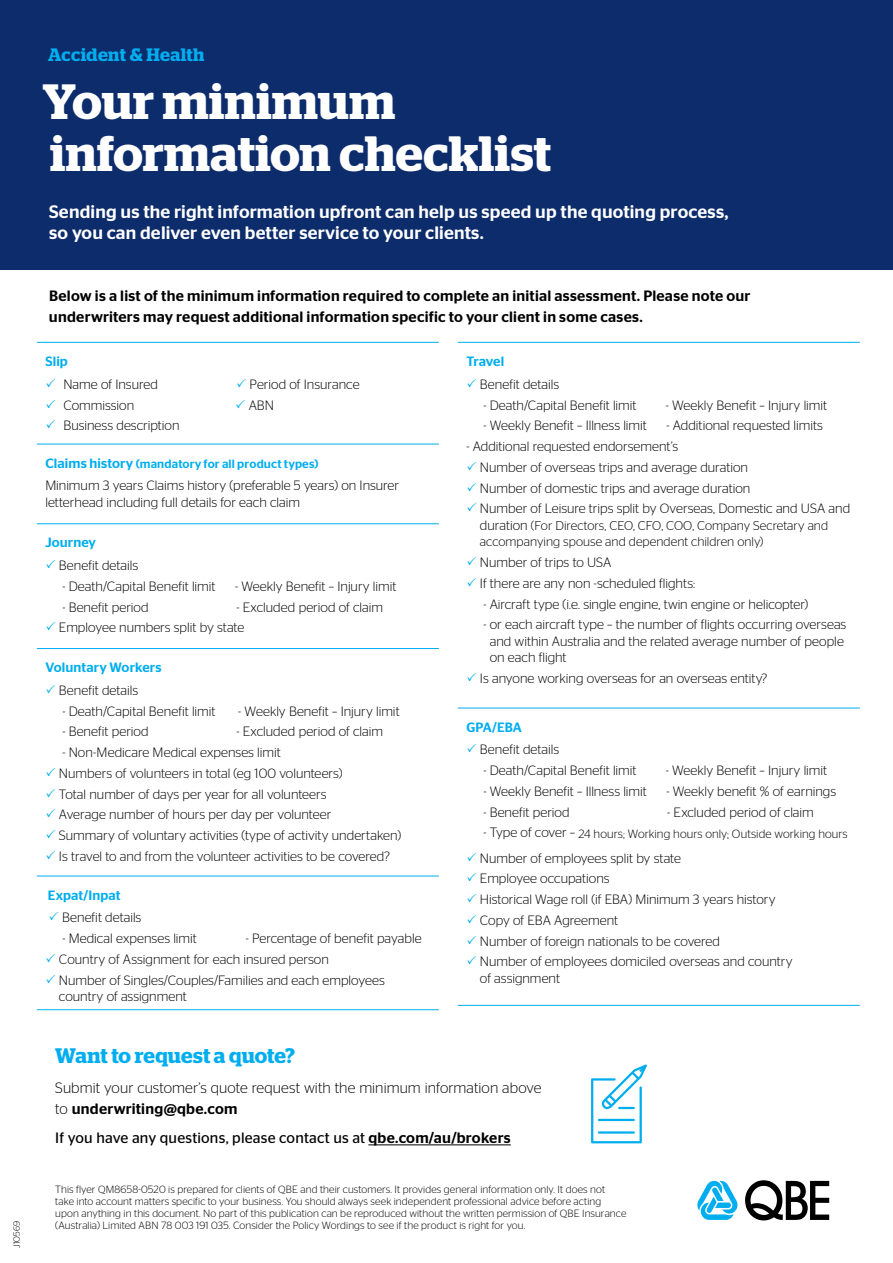
<style>
.page{position:relative;width:893px;height:1263px;background:#fff}
.page>*{position:absolute;margin:0;border:0;box-sizing:border-box;transform-origin:0 0}
.t1{font:600 49.5px/52.5px "Stag";letter-spacing:.01em;color:#fff}
.t2{font:600 21px "Stag";letter-spacing:.005em;color:#00aeef}
.t3{font:500 18px/21px "Stag Sans";letter-spacing:.01em;color:#fff}
.t4{font:600 18px "Stag";letter-spacing:.015em;color:#00aeef}
.t5{font:500 15px/21px "Stag Sans";letter-spacing:.015em;color:#000}
.t6{font:300 15px/21px "Stag Sans";letter-spacing:.005em;color:#000}
.t7{font:15px "Stag Sans";letter-spacing:.015em;color:#000}
.t8{font:300 13.5px/20.7px "Stag Sans";color:#000}
.t9{font:500 13.5px "Stag Sans";letter-spacing:.01em;color:#00aeef}
.t10{font:300 12.75px/16.5px "Stag Sans";letter-spacing:.005em;color:#000}
.t11{font:300 12px "Stag Sans";letter-spacing:.005em;color:#000}
.t12{font:500 12px "Stag Sans";letter-spacing:.015em;color:#00aeef}
.t13{font:300 10.5px/12px "Stag Sans";letter-spacing:.01em;color:#000}
.t14{font:300 9px "Stag Sans";letter-spacing:.02em;color:#000}
.s1{font-size:13.5px}
.s2{font-weight:500}
</style>
<div class="page">
<div style="left:0;top:0;width:893px;height:269px;background:#0d2c6c"></div>
<hr style="left:368px;top:1144px;width:143px;height:1px;background:#000">
<hr style="left:37px;top:444px;width:402px;height:1px;background:#00aeef">
<hr style="left:37px;top:523px;width:402px;height:1px;background:#00aeef">
<hr style="left:37px;top:648px;width:402px;height:1px;background:#00aeef">
<hr style="left:37px;top:876px;width:402px;height:1px;background:#00aeef">
<hr style="left:37px;top:1009px;width:402px;height:1px;background:#00aeef">
<hr style="left:37px;top:342px;width:402px;height:1px;background:#00aeef">
<svg style="left:745px;top:1180px;width:84px;height:40px"></svg>
<svg style="left:697px;top:1180px;width:41px;height:40px"></svg>
<svg style="left:591px;top:1064px;width:56px;height:79px"></svg>
<hr style="left:458px;top:708px;width:402px;height:1px;background:#00aeef">
<hr style="left:458px;top:1005px;width:402px;height:1px;background:#00aeef">
<hr style="left:458px;top:342px;width:402px;height:1px;background:#00aeef">
<p class="t14" style="left:12px;top:1248px;width:29px;rotate:-90deg">J10569</p>
<h3 class="t4" style="left:48px;top:44px;width:158px">Accident &amp; Health</h3>
<h1 class="t1" style="left:42px;top:75px;width:510px">Your minimum information checklist</h1>
<h3 class="t3" style="left:49px;top:201px;width:681px">Sending us the right information upfront can help us speed up the quoting process, so you can deliver even better service to your clients.</h3>
<p class="t5" style="left:49px;top:285px;width:703px">Below is a list of the minimum information required to complete an initial assessment. Please note our underwriters may request additional information specific to your client in some cases.</p>
<p class="t9" style="left:45px;top:353px;width:24px">Slip</p>
<p class="t8" style="left:63px;top:373px;width:96px">Name of Insured</p>
<p class="t8" style="left:250px;top:373px;width:112px">Period of Insurance</p>
<p class="t8" style="left:63px;top:394px;width:72px">Commission</p>
<p class="t8" style="left:249px;top:394px;width:27px">ABN</p>
<p class="t8" style="left:63px;top:415px;width:118px">Business description</p>
<p class="t12" style="left:45px;top:456px;width:275px"><span class="s1">Claims history</span> (mandatory for all product types)</p>
<p class="t8" style="left:45px;top:477px;width:355px;line-height:16.5px">Minimum 3 years Claims history (preferable 5 years) on Insurer letterhead including full details for each claim</p>
<p class="t9" style="left:45px;top:535px;width:52px">Journey</p>
<p class="t8" style="left:59px;top:555px;width:81px">Benefit details</p>
<p class="t8" style="left:62px;top:576px;width:155px">- Death/Capital Benefit limit</p>
<p class="t8" style="left:235px;top:576px;width:163px">- Weekly Benefit – Injury limit</p>
<p class="t8" style="left:62px;top:596px;width:88px">- Benefit period</p>
<p class="t8" style="left:59px;top:596px;width:326px;text-indent:178px">- Excluded period of claim<br>Employee numbers split by state</p>
<p class="t9" style="left:45px;top:660px;width:118px">Voluntary Workers</p>
<p class="t8" style="left:59px;top:680px;width:81px">Benefit details</p>
<p class="t8" style="left:62px;top:700px;width:155px">- Death/Capital Benefit limit</p>
<p class="t8" style="left:238px;top:700px;width:163px">- Weekly Benefit – Injury limit</p>
<p class="t8" style="left:62px;top:721px;width:88px">- Benefit period</p>
<p class="t8" style="left:237px;top:721px;width:148px">- Excluded period of claim</p>
<p class="t8" style="left:59px;top:742px;width:344px">- Non-Medicare Medical expenses limit<br>Numbers of volunteers in total (eg 100 volunteers)<br>Total number of days per year for all volunteers<br>Average number of hours per day per volunteer<br>Summary of voluntary activities (type of activity undertaken)<br>Is travel to and from the volunteer activities to be covered?</p>
<p class="t9" style="left:48px;top:887px;width:74px">Expat/Inpat</p>
<p class="t8" style="left:62px;top:907px;width:81px">Benefit details</p>
<p class="t8" style="left:62px;top:928px;width:136px">- Medical expenses limit</p>
<p class="t8" style="left:59px;top:928px;width:364px;text-indent:187px">- Percentage of benefit payable<br>Country of Assignment for each insured person<br>Number of Singles/Couples/Families and each employees</p>
<p class="t8" style="left:59px;top:986px;width:129px">country of assignment</p>
<p class="t9" style="left:466px;top:353px;width:39px">Travel</p>
<p class="t8" style="left:480px;top:373px;width:81px">Benefit details</p>
<p class="t8" style="left:483px;top:394px;width:155px">- Death/Capital Benefit limit</p>
<p class="t8" style="left:666px;top:394px;width:163px">- Weekly Benefit – Injury limit</p>
<p class="t8" style="left:483px;top:415px;width:165px">- Weekly Benefit – Illness limit</p>
<p class="t8" style="left:666px;top:415px;width:158px">- Additional requested limits</p>
<p class="t8" style="left:480px;top:436px;width:372px;text-indent:-14px">- Additional requested endorsement’s<br>Number of overseas trips and average duration<br>Number of domestic trips and average duration<br>Number of Leisure trips split by Overseas, Domestic and USA and</p>
<p class="t10" style="left:480px;top:517px;width:350px"><span class="s1">duration</span> (For Directors, CEO, CFO, COO, Company Secretary and accompanying spouse and dependent children only)</p>
<p class="t8" style="left:480px;top:552px;width:217px">Number of trips to USA<br>If there are any non -scheduled flights:</p>
<p class="t8" style="left:483px;top:593px;width:326px">- Aircraft type (i.e. single engine, twin engine or helicopter)</p>
<p class="t8" style="left:490px;top:616px;width:358px;line-height:16.5px;text-indent:-6px">- or each aircraft type – the number of flights occurring overseas and within Australia and the related average number of people on each flight</p>
<p class="t8" style="left:480px;top:668px;width:289px">Is anyone working overseas for an overseas entity?</p>
<p class="t9" style="left:466px;top:719px;width:57px">GPA/EBA</p>
<p class="t8" style="left:480px;top:739px;width:81px">Benefit details</p>
<p class="t8" style="left:483px;top:760px;width:155px">- Death/Capital Benefit limit</p>
<p class="t8" style="left:666px;top:760px;width:163px">- Weekly Benefit – Injury limit</p>
<p class="t8" style="left:483px;top:781px;width:165px">- Weekly Benefit – Illness limit</p>
<p class="t8" style="left:666px;top:781px;width:171px">- Weekly benefit % of earnings</p>
<p class="t8" style="left:483px;top:801px;width:88px">- Benefit period</p>
<p class="t8" style="left:667px;top:801px;width:148px">- Excluded period of claim</p>
<p class="t11" style="left:483px;top:827px;width:366px"><span class="s1">- Type of cover –</span> 24 hours; Working hours only; Outside working hours</p>
<p class="t8" style="left:480px;top:847px;width:314px">Number of employees split by state<br>Employee occupations<br>Historical Wage roll (if EBA) Minimum 3 years history Copy of EBA Agreement<br>Number of foreign nationals to be covered<br>Number of employees domiciled overseas and country</p>
<p class="t8" style="left:480px;top:967px;width:82px">of assignment</p>
<h2 class="t2" style="left:55px;top:1044px;width:241px">Want to request a quote?</h2>
<p class="t6" style="left:55px;top:1077px;width:488px">Submit your customer’s quote request with the minimum information above to <span class="s2">underwriting@qbe.com</span></p>
<p class="t7" style="left:55px;top:1130px;width:457px">If you have any questions, please contact us at <span class="s2">qbe.com/au/brokers</span></p>
<p class="t13" style="left:55px;top:1183px;width:573px">This flyer QM8658-0520 is prepared for clients of QBE and their customers. It provides general information only. It does not take into account matters specific to your business. You should always seek independent professional advice before acting upon anything in this document. No part of this publication can be reproduced without the written permission of QBE Insurance (Australia) Limited ABN 78 003 191 035. Consider the Policy Wordings to see if the product is right for you.</p>
</div>
